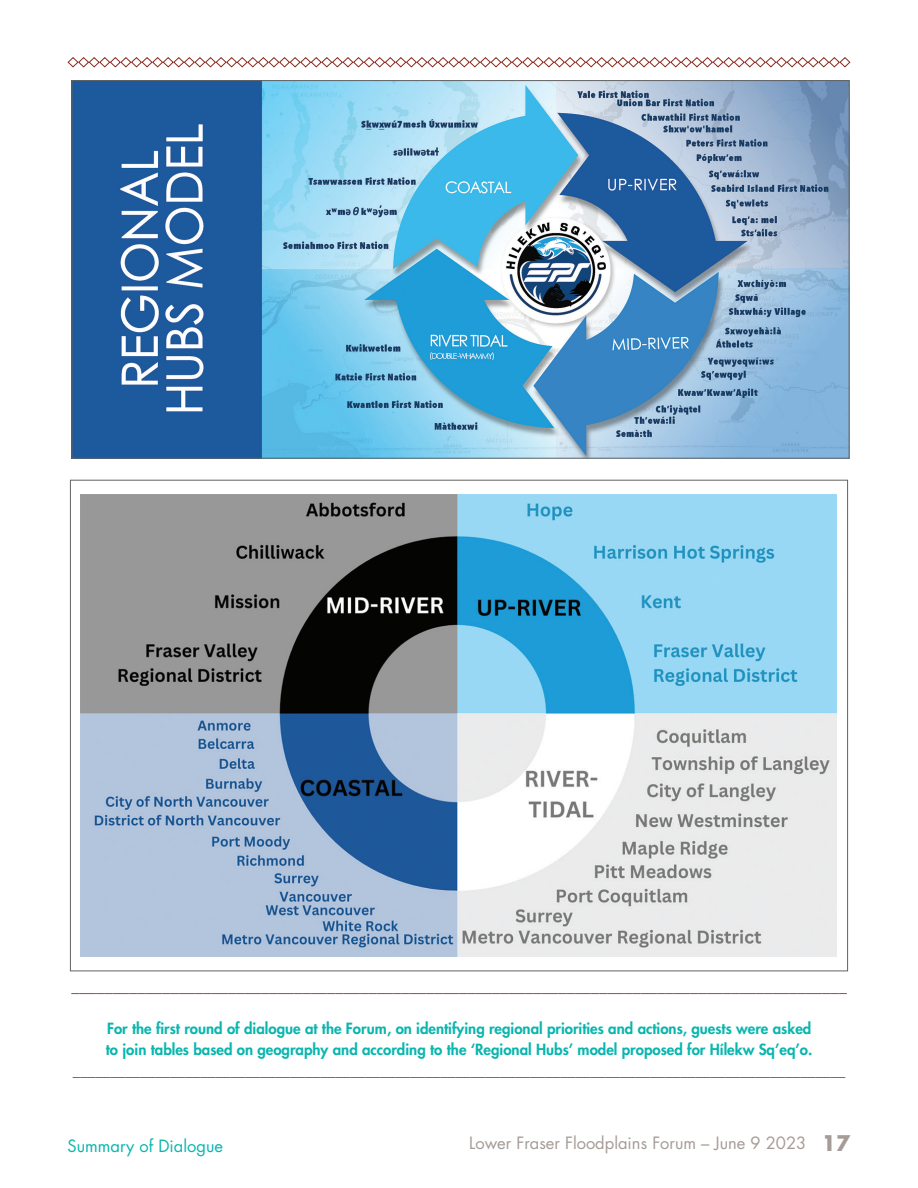
<style>
.page{position:relative;width:918px;height:1188px;background:#fff}
.page>*{position:absolute;margin:0;border:0;box-sizing:border-box;transform-origin:0 0}
.t1{font:16.5px "Futura Std";color:#8a2a1a}
.t2{font:16.5px "Futura Std";color:#a59b97}
.t3{font:16.5px "Futura Std";color:#09b6ae}
.t4{font:800 15px/21px "Futura Std";color:#09b6ae;text-align:center}
.s1{font-weight:400;color:#8a2a1a}
.s2{font-weight:700;font-size:21px}
</style>
<div class="page">
<svg style="left:67px;top:57px;width:784px;height:11px"></svg>
<img style="left:74px;top:82px;width:773px;height:374px">
<img style="left:80px;top:495px;width:756px;height:462px">
<p class="t1" style="left:71px;top:975px;width:777px">______________________________________________________________________________________________</p>
<p class="t4" style="left:73px;top:1018px;width:774px">For the first round of dialogue at the Forum, on identifying regional priorities and actions, guests were asked<br>to join tables based on geography and according to the ‘Regional Hubs’ model proposed for Hílekw Sq’eq’o. <span class="s1">_______________________________________________________________________________________________________</span></p>
<p class="t3" style="left:68px;top:1135px;width:157px">Summary of Dialogue</p>
<p class="t2" style="left:469px;top:1133px;width:383px">Lower Fraser Floodplains Forum – June 9 2023 <span class="s2">17</span></p>
</div>
